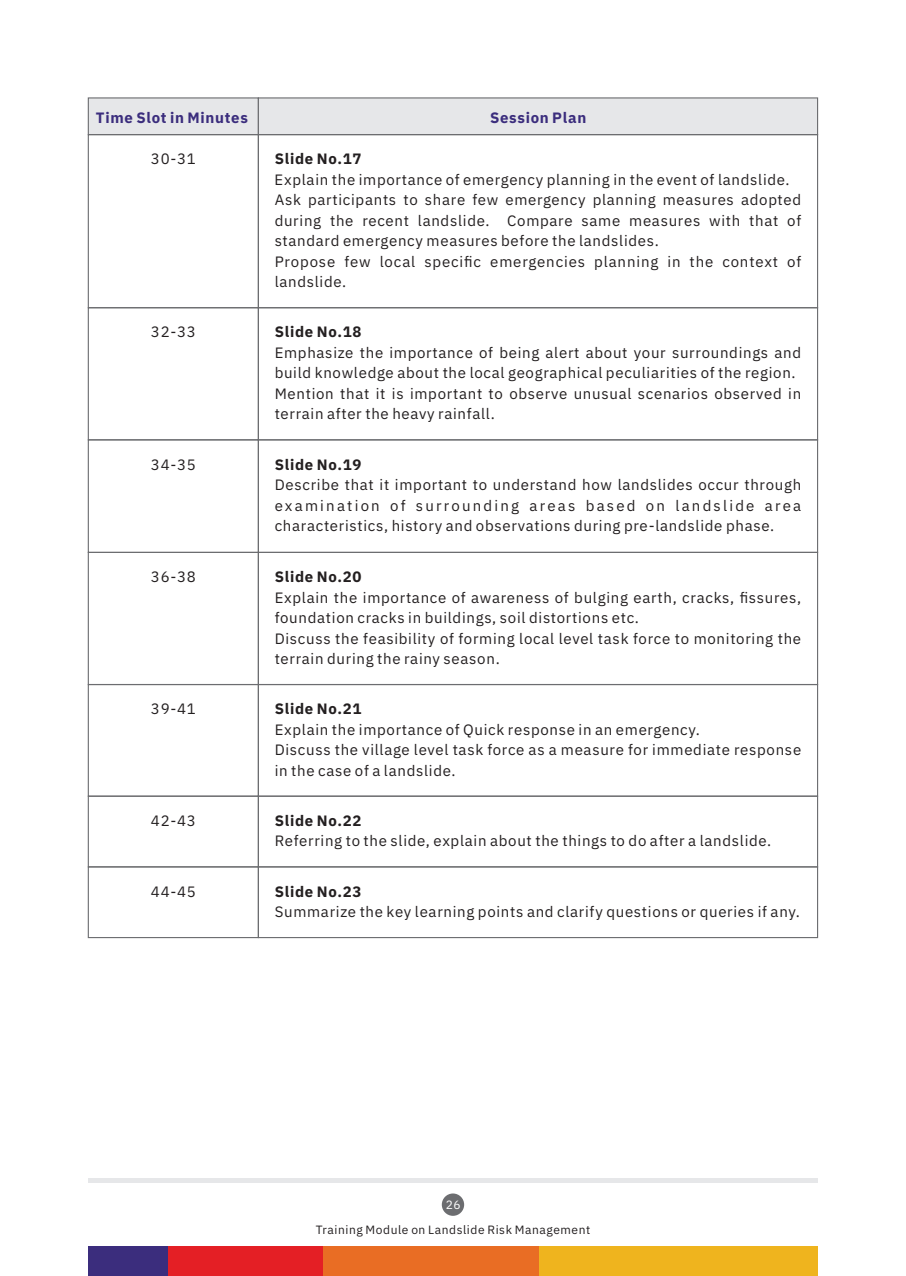
<style>
.page{position:relative;width:906px;height:1276px;background:#fff}
.page>*{position:absolute;margin:0;border:0;box-sizing:border-box;transform-origin:0 0}
.t1{font:15px/20.4px "IBM Plex Sans";letter-spacing:.045em;color:#231f20}
.t2{font:700 15px "IBM Plex Sans";letter-spacing:.045em;color:#231f20}
.t3{font:700 15px "IBM Plex Sans";letter-spacing:.045em;color:#3b2d7d}
.t4{font:12px "IBM Plex Sans";letter-spacing:.045em;color:#231f20}
.t5{font:12px "IBM Plex Sans";color:#fff}
</style>
<div class="page">
<div style="left:539px;top:1246px;width:278px;height:30px;background:#efb41e"></div>
<div style="left:322px;top:1246px;width:217px;height:30px;background:#e96d24"></div>
<div style="left:168px;top:1246px;width:154px;height:30px;background:#e41f25"></div>
<div style="left:88px;top:1246px;width:80px;height:30px;background:#3b2d7d"></div>
<div style="left:442px;top:1193px;width:22px;height:22px;background:#6c6d70;border-radius:50%"></div>
<div style="left:88px;top:1178px;width:729px;height:5px;background:#e6e7e9"></div>
<div style="left:87px;top:97px;width:731px;height:39px;background:#e6e7e9"></div>
<div style="left:88px;top:134px;width:171px;height:174px;border:1px solid #6c6d70"></div>
<div style="left:258px;top:134px;width:560px;height:174px;border:1px solid #6c6d70"></div>
<div style="left:88px;top:307px;width:171px;height:133px;border:1px solid #6c6d70"></div>
<div style="left:258px;top:307px;width:560px;height:133px;border:1px solid #6c6d70"></div>
<div style="left:88px;top:439px;width:171px;height:114px;border:1px solid #6c6d70"></div>
<div style="left:258px;top:439px;width:560px;height:114px;border:1px solid #6c6d70"></div>
<div style="left:88px;top:552px;width:171px;height:133px;border:1px solid #6c6d70"></div>
<div style="left:258px;top:552px;width:560px;height:133px;border:1px solid #6c6d70"></div>
<div style="left:88px;top:684px;width:171px;height:113px;border:1px solid #6c6d70"></div>
<div style="left:258px;top:684px;width:560px;height:113px;border:1px solid #6c6d70"></div>
<div style="left:88px;top:795px;width:171px;height:72px;border:1px solid #6c6d70"></div>
<div style="left:258px;top:795px;width:560px;height:72px;border:1px solid #6c6d70"></div>
<div style="left:88px;top:866px;width:171px;height:72px;border:1px solid #6c6d70"></div>
<div style="left:258px;top:866px;width:560px;height:72px;border:1px solid #6c6d70"></div>
<p class="t3" style="left:96px;top:111px;width:154px">Time Slot in Minutes</p>
<p class="t3" style="left:490px;top:111px;width:98px">Session Plan</p>
<p class="t2" style="left:275px;top:153px;width:88px">Slide No.17</p>
<p class="t1" style="left:151px;top:150px;width:46px">30-31</p>
<p class="t1" style="left:275px;top:170px;width:516px">Explain the importance of emergency planning in the event of landslide.</p>
<p class="t1" style="left:275px;top:191px;width:528px;text-align:justify">Ask participants to share few emergency planning measures adopted during the recent landslide. Compare same measures with that of standard emergency measures before the landslides.</p>
<p class="t1" style="left:275px;top:252px;width:528px">Propose few local specific emergencies planning in the context of landslide.</p>
<p class="t1" style="left:151px;top:323px;width:46px">32-33</p>
<p class="t2" style="left:275px;top:326px;width:88px">Slide No.18</p>
<p class="t1" style="left:275px;top:343px;width:528px">Emphasize the importance of being alert about your surroundings and build knowledge about the local geographical peculiarities of the region.</p>
<p class="t1" style="left:275px;top:384px;width:528px">Mention that it is important to observe unusual scenarios observed in terrain after the heavy rainfall.</p>
<p class="t1" style="left:151px;top:455px;width:46px">34-35</p>
<p class="t2" style="left:275px;top:458px;width:88px">Slide No.19</p>
<p class="t1" style="left:275px;top:476px;width:528px;text-align:justify">Describe that it important to understand how landslides occur through examination of surrounding areas based on landslide area characteristics, history and observations during pre-landslide phase.</p>
<p class="t1" style="left:151px;top:568px;width:46px">36-38</p>
<p class="t2" style="left:275px;top:570px;width:88px">Slide No.20</p>
<p class="t1" style="left:275px;top:588px;width:528px">Explain the importance of awareness of bulging earth, cracks, fissures, foundation cracks in buildings, soil distortions etc.<br>Discuss the feasibility of forming local level task force to monitoring the terrain during the rainy season.</p>
<p class="t1" style="left:151px;top:700px;width:46px">39-41</p>
<p class="t2" style="left:275px;top:702px;width:88px">Slide No.21</p>
<p class="t1" style="left:275px;top:741px;width:528px">Discuss the village level task force as a measure for immediate response in the case of a landslide.</p>
<p class="t1" style="left:275px;top:720px;width:427px">Explain the importance of Quick response in an emergency.</p>
<p class="t1" style="left:151px;top:811px;width:46px">42-43</p>
<p class="t2" style="left:275px;top:814px;width:88px">Slide No.22</p>
<p class="t1" style="left:275px;top:832px;width:498px">Referring to the slide, explain about the things to do after a landslide.</p>
<p class="t1" style="left:151px;top:882px;width:46px">44-45</p>
<p class="t2" style="left:275px;top:885px;width:88px">Slide No.23</p>
<p class="t1" style="left:275px;top:902px;width:526px">Summarize the key learning points and clarify questions or queries if any.</p>
<p class="t5" style="left:446px;top:1199px;width:16px">26</p>
<p class="t4" style="left:316px;top:1224px;width:276px">Training Module on Landslide Risk Management</p>
</div>
